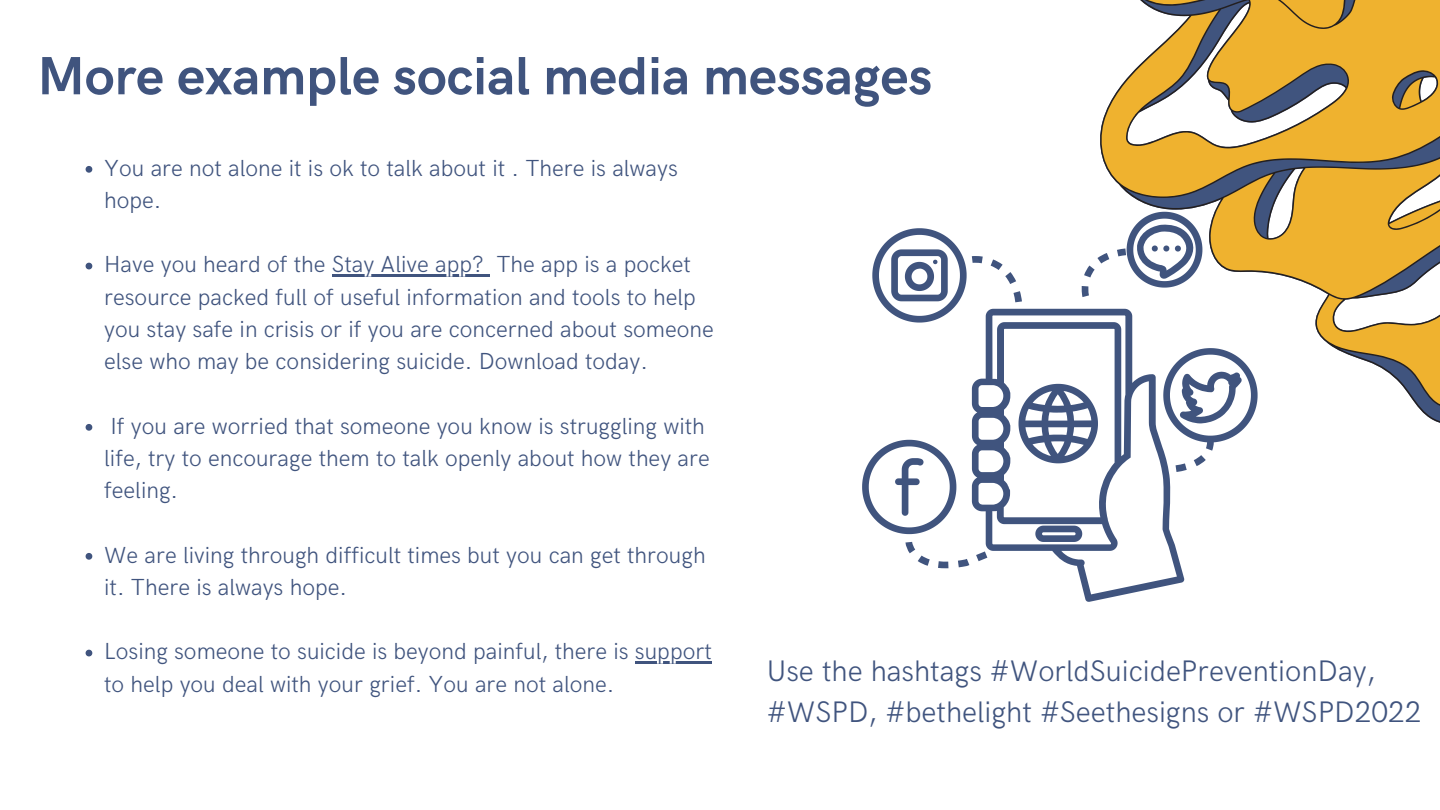
<style>
.page{position:relative;width:1440px;height:810px;background:#fff}
.page>*{position:absolute;margin:0;border:0;box-sizing:border-box;transform-origin:0 0}
.t1{font:700 54px "HK Grotesk";color:#40547e}
.t2{font:300 29.8px/41.2px "HK Grotesk";color:#40547e}
.t3{font:300 23.3px/32.2px "HK Grotesk";color:#40547e}
</style>
<div class="page">
<svg style="left:1096px;top:0;width:344px;height:423px;fill:#efb22f"></svg>
<svg style="left:862px;top:440px;width:94px;height:94px"></svg>
<svg style="left:938px;top:561px;width:10px;height:7px"></svg>
<svg style="left:958px;top:559px;width:11px;height:8px"></svg>
<svg style="left:905px;top:542px;width:25px;height:24px"></svg>
<svg style="left:872px;top:228px;width:111px;height:95px"></svg>
<svg style="left:1014px;top:291px;width:8px;height:11px"></svg>
<svg style="left:991px;top:259px;width:25px;height:25px"></svg>
<svg style="left:1117px;top:212px;width:85px;height:76px"></svg>
<svg style="left:1084px;top:253px;width:25px;height:24px"></svg>
<svg style="left:1082px;top:286px;width:7px;height:11px"></svg>
<svg style="left:1184px;top:348px;width:74px;height:123px"></svg>
<svg style="left:972px;top:309px;width:212px;height:293px"></svg>
<svg style="left:86px;top:166px;width:6px;height:7px"></svg>
<svg style="left:86px;top:263px;width:6px;height:6px"></svg>
<hr style="left:332px;top:274px;width:152px;height:2px;background:#40547e">
<svg style="left:484px;top:274px;width:6px;height:2px"></svg>
<svg style="left:86px;top:424px;width:6px;height:7px"></svg>
<svg style="left:86px;top:553px;width:6px;height:7px"></svg>
<svg style="left:86px;top:650px;width:6px;height:6px"></svg>
<hr style="left:635px;top:661px;width:77px;height:2px;background:#40547e">
<h1 class="t1" style="left:37px;top:46px;width:896px">More example social media messages</h1>
<p class="t3" style="left:104px;top:153px;width:575px">You are not alone it is ok to talk about it . There is always hope.</p>
<p class="t3" style="left:104px;top:249px;width:611px">Have you heard of the Stay Alive app? The app is a pocket resource packed full of useful information and tools to help you stay safe in crisis or if you are concerned about someone else who may be considering suicide. Download today.</p>
<p class="t3" style="left:104px;top:411px;width:607px">If you are worried that someone you know is struggling with life, try to encourage them to talk openly about how they are feeling.</p>
<p class="t3" style="left:104px;top:540px;width:603px">We are living through difficult times but you can get through it. There is always hope.</p>
<p class="t3" style="left:104px;top:636px;width:609px">Losing someone to suicide is beyond painful, there is support to help you deal with your grief. You are not alone.</p>
<p class="t2" style="left:767px;top:651px;width:656px">Use the hashtags #WorldSuicidePreventionDay, #WSPD, #bethelight #Seethesigns or #WSPD2022</p>
</div>
